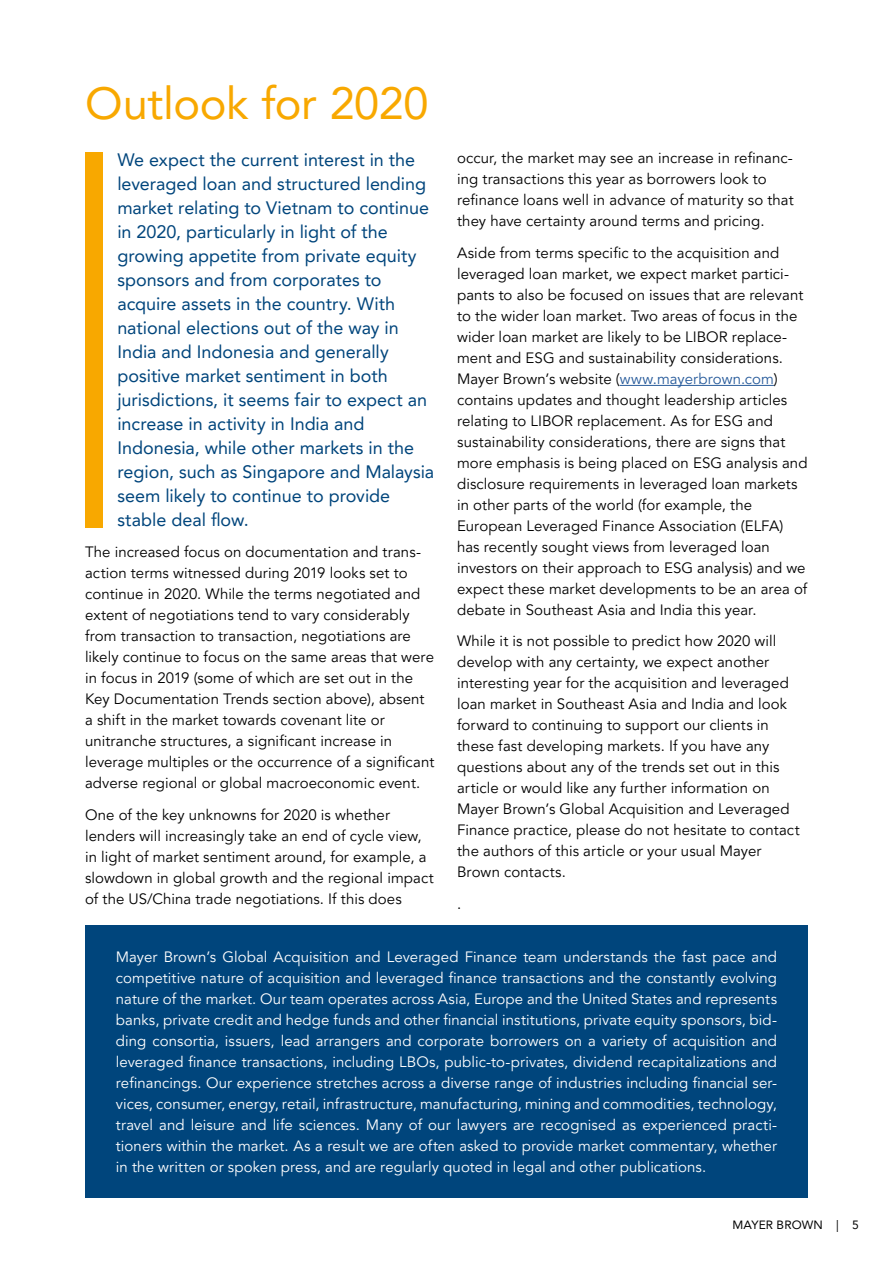
<style>
.page{position:relative;width:893px;height:1263px;background:#fff}
.page>*{position:absolute;margin:0;border:0;box-sizing:border-box;transform-origin:0 0}
.t1{font:45px "Avenir LT Pro";letter-spacing:-.01em;color:#f8a800}
.t2{font:18px/24px "Avenir LT Pro";color:#00457c}
.t3{font:15px/21px "Avenir LT Pro";letter-spacing:.005em;color:#000}
.t4{font:15px/21px "Avenir LT Pro";letter-spacing:.005em;color:#fff;text-align:justify}
.t5{font:12px "Avenir LT Pro";letter-spacing:.01em;color:#000}
.s1{color:#275b9b}
</style>
<div class="page">
<hr style="left:620px;top:385px;width:154px;height:1px;background:#275b9b">
<div style="left:85px;top:152px;width:17px;height:375px;background:#f8a800"></div>
<div style="left:85px;top:925px;width:723px;height:272px;background:#00457c"></div>
<h1 class="t1" style="left:85px;top:76px;width:345px">Outlook for 2020</h1>
<p class="t2" style="left:117px;top:147px;width:318px">We expect the current interest in the leveraged loan and structured lending market relating to Vietnam to continue in 2020, particularly in light of the growing appetite from private equity sponsors and from corporates to acquire assets in the country. With national elections out of the way in India and Indonesia and generally positive market sentiment in both jurisdictions, it seems fair to expect an increase in activity in India and Indonesia, while other markets in the region, such as Singapore and Malaysia seem likely to continue to provide stable deal flow.</p>
<p class="t3" style="left:85px;top:542px;width:351px">The increased focus on documentation and trans&shy;action terms witnessed during 2019 looks set to continue in 2020. While the terms negotiated and extent of negotiations tend to vary considerably from transaction to transaction, negotiations are likely continue to focus on the same areas that were in focus in 2019 (some of which are set out in the Key Documentation Trends section above), absent a shift in the market towards covenant lite or unitranche structures, a significant increase in leverage multiples or the occurrence of a significant adverse regional or global macroeconomic event.</p>
<p class="t3" style="left:85px;top:804px;width:350px">One of the key unknowns for 2020 is whether lenders will increasingly take an end of cycle view, in light of market sentiment around, for example, a slowdown in global growth and the regional impact of the US/China trade negotiations. If this does</p>
<p class="t3" style="left:457px;top:148px;width:338px">occur, the market may see an increase in refinanc&shy;ing transactions this year as borrowers look to refinance loans well in advance of maturity so that they have certainty around terms and pricing.</p>
<p class="t3" style="left:457px;top:242px;width:352px">Aside from terms specific to the acquisition and leveraged loan market, we expect market partici&shy;pants to also be focused on issues that are relevant to the wider loan market. Two areas of focus in the wider loan market are likely to be LIBOR replace&shy;ment and ESG and sustainability considerations.<br>Mayer Brown’s website (<span class="s1">www.mayerbrown.com</span>) contains updates and thought leadership articles relating to LIBOR replacement. As for ESG and sustainability considerations, there are signs that more emphasis is being placed on ESG analysis and disclosure requirements in leveraged loan markets in other parts of the world (for example, the European Leveraged Finance Association (ELFA) has recently sought views from leveraged loan investors on their approach to ESG analysis) and we expect these market developments to be an area of debate in Southeast Asia and India this year.</p>
<p class="t3" style="left:457px;top:631px;width:344px">While it is not possible to predict how 2020 will develop with any certainty, we expect another interesting year for the acquisition and leveraged loan market in Southeast Asia and India and look forward to continuing to support our clients in these fast developing markets. If you have any questions about any of the trends set out in this article or would like any further information on Mayer Brown’s Global Acquisition and Leveraged Finance practice, please do not hesitate to contact the authors of this article or your usual Mayer Brown contacts.</p>
<p class="t3" style="left:457px;top:893px;width:6px">.</p>
<p class="t4" style="left:116px;top:946px;width:663px">Mayer Brown’s Global Acquisition and Leveraged Finance team understands the fast pace and competitive nature of acquisition and leveraged finance transactions and the constantly evolving nature of the market. Our team operates across Asia, Europe and the United States and represents banks, private credit and hedge funds and other financial institutions, private equity sponsors, bid&shy;ding consortia, issuers, lead arrangers and corporate borrowers on a variety of acquisition and leveraged finance transactions, including LBOs, public-to-privates, dividend recapitalizations and refinancings. Our experience stretches across a diverse range of industries including financial ser&shy;vices, consumer, energy, retail, infrastructure, manufacturing, mining and commodities, technology, travel and leisure and life sciences. Many of our lawyers are recognised as experienced practi&shy;tioners within the market. As a result we are often asked to provide market commentary, whether in the written or spoken press, and are regularly quoted in legal and other publications.</p>
<p class="t5" style="left:732px;top:1217px;width:128px">MAYER BROWN | 5</p>
</div>
